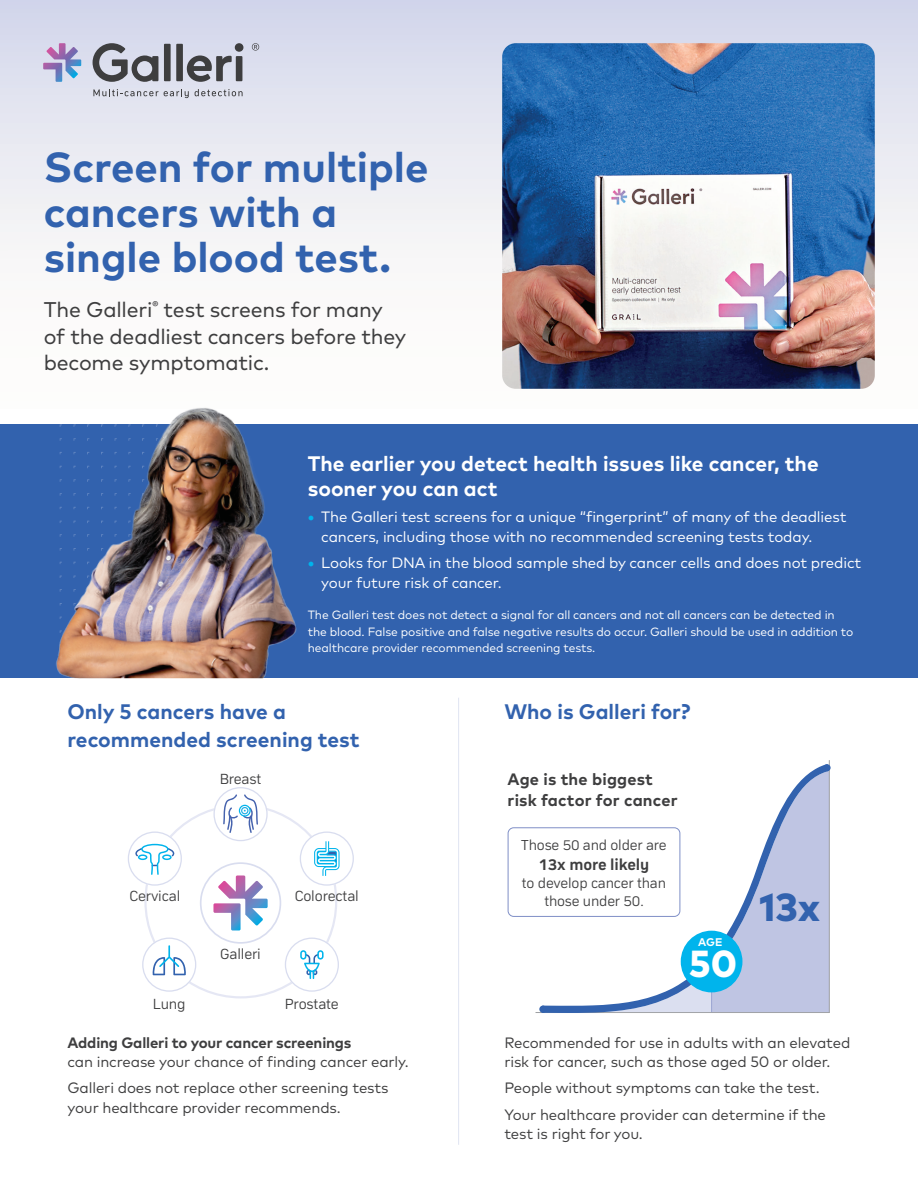
<style>
.page{position:relative;width:918px;height:1188px;background:#fff}
.page>*{position:absolute;margin:0;border:0;box-sizing:border-box;transform-origin:0 0}
.t1{font:700 42px/45px "Mark Pro";color:#3262ae}
.t2{font:800 39px "Mark Pro";color:#3262ae}
.t3{font:800 37.65px "Mark Pro";color:#fff}
.t4{font:21.3px/26.7px "Mark Pro";letter-spacing:-.01em;color:#3e3e3f}
.t5{font:700 21px/25.5px "Mark Pro";color:#fff}
.t6{font:700 21px/28.5px "Mark Pro";color:#3262ae}
.t7{font:700 16.5px/21px "Mark Pro";letter-spacing:.01em;color:#3e3e3f}
.t8{font:700 16.5px "Compasse";letter-spacing:-.01em;color:#3e3e3f}
.t9{font:300 15.3px "Compasse";letter-spacing:-.01em;color:#3e3e3f}
.t10{font:15px/26.2px "Mark Pro";letter-spacing:-.01em;color:#3e3e3f}
.t11{font:15px/19.5px "Mark Pro";letter-spacing:-.01em;color:#fff}
.t12{font:300 15px/18px "Compasse";letter-spacing:-.01em;color:#3e3e3f;text-align:center}
.t13{font:700 15px "Mark Pro";letter-spacing:-.01em;color:#3e3e3f}
.t14{font:12px/16.5px "Mark Pro";letter-spacing:-.01em;color:#fff}
.t15{font:700 11.1px "Mark Pro";color:#fff}
.s1{font-weight:700;color:#00b4ec}
</style>
<div class="page">
<div style="left:0;top:0;width:918px;height:408px;background:linear-gradient(to bottom,#d6d9eb,#fffffd)"></div>
<img style="left:502px;top:43px;width:373px;height:346px">
<svg style="left:93px;top:89px;width:48px;height:7px"></svg>
<svg style="left:143px;top:91px;width:15px;height:5px"></svg>
<svg style="left:164px;top:89px;width:25px;height:9px"></svg>
<svg style="left:195px;top:89px;width:48px;height:7px"></svg>
<svg style="left:43px;top:43px;width:38px;height:39px"></svg>
<svg style="left:92px;top:43px;width:151px;height:39px;background:#999ba4"></svg>
<svg style="left:252px;top:43px;width:7px;height:8px"></svg>
<div style="left:0;top:424px;width:918px;height:254px;background:#3262ae"></div>
<svg style="left:213px;top:787px;width:55px;height:54px"></svg>
<svg style="left:285px;top:938px;width:54px;height:54px"></svg>
<svg style="left:142px;top:938px;width:54px;height:54px"></svg>
<svg style="left:300px;top:832px;width:54px;height:54px"></svg>
<svg style="left:128px;top:832px;width:54px;height:54px"></svg>
<svg style="left:213px;top:875px;width:55px;height:55px"></svg>
<div style="left:200px;top:862px;width:81px;height:82px;border:2px solid #d9ddef;border-radius:50%"></div>
<hr style="left:536px;top:1012px;width:293px;height:1px;background:#9d9fa2">
<svg style="left:541px;top:764px;width:288px;height:249px"></svg>
<hr style="left:829px;top:760px;width:1px;height:253px;background:#9d9fa2">
<hr style="left:711px;top:974px;width:1px;height:38px;background:#99a4d2">
<div style="left:681px;top:931px;width:61px;height:61px;background:#00b4ec;border-radius:50%"></div>
<div style="left:824px;top:764px;width:7px;height:7px;background:#3262ae;border-radius:50%"></div>
<div style="left:539px;top:1006px;width:8px;height:7px;background:#3262ae;border-radius:50%"></div>
<hr style="left:458px;top:698px;width:1px;height:447px;background:#e0e4f2">
<img style="left:44px;top:396px;width:253px;height:282px">
<div style="left:508px;top:828px;width:172px;height:88px;background:#fff;border-radius:6px"></div>
<div style="left:508px;top:827px;width:172px;height:90px;border:1px solid #7f8fc7;border-radius:6px"></div>
<h1 class="t1" style="left:44px;top:142px;width:386px">Screen for multiple cancers with a single blood test.</h1>
<h3 class="t4" style="left:44px;top:294px;width:364px">The Galleri<sup>®</sup> test screens for many of the deadliest cancers before they become symptomatic.</h3>
<h3 class="t5" style="left:308px;top:449px;width:512px">The earlier you detect health issues like cancer, the sooner you can act</h3>
<p class="t11" style="left:321px;top:506px;width:527px;text-indent:-14px"><span class="s1">•</span> The Galleri test screens for a unique “fingerprint” of many of the deadliest cancers, including those with no recommended screening tests today.</p>
<p class="t11" style="left:321px;top:552px;width:542px;text-indent:-14px"><span class="s1">•</span> Looks for DNA in the blood sample shed by cancer cells and does not predict your future risk of cancer.</p>
<p class="t14" style="left:308px;top:606px;width:547px">The Galleri test does not detect a signal for all cancers and not all cancers can be detected in the blood. False positive and false negative results do occur. Galleri should be used in addition to healthcare provider recommended screening tests.</p>
<h3 class="t6" style="left:68px;top:695px;width:294px">Only 5 cancers have a recommended screening test</h3>
<h3 class="t6" style="left:504px;top:695px;width:188px">Who is Galleri for?</h3>
<p class="t9" style="left:220px;top:770px;width:43px">Breast</p>
<p class="t9" style="left:129px;top:887px;width:52px">Cervical</p>
<p class="t9" style="left:295px;top:887px;width:66px">Colorectal</p>
<p class="t7" style="left:508px;top:768px;width:172px">Age is the biggest risk factor for cancer</p>
<p class="t12" style="left:521px;top:836px;width:147px">Those 50 and older are</p>
<p class="t8" style="left:539px;top:855px;width:112px">13x more likely</p>
<p class="t12" style="left:522px;top:873px;width:146px">to develop cancer than those under 50.</p>
<h2 class="t2" style="left:760px;top:877px;width:62px">13x</h2>
<p class="t15" style="left:698px;top:933px;width:26px">AGE</p>
<p class="t9" style="left:220px;top:945px;width:42px">Galleri</p>
<h3 class="t3" style="left:689px;top:935px;width:50px">50</h3>
<p class="t9" style="left:153px;top:995px;width:34px">Lung</p>
<p class="t9" style="left:285px;top:995px;width:55px">Prostate</p>
<p class="t13" style="left:68px;top:1031px;width:286px">Adding Galleri to your cancer screenings</p>
<p class="t10" style="left:68px;top:1047px;width:343px">can increase your chance of finding cancer early.<br>Galleri does not replace other screening tests</p>
<p class="t10" style="left:68px;top:1093px;width:275px">your healthcare provider recommends.</p>
<p class="t10" style="left:504px;top:1031px;width:348px;line-height:19.5px">Recommended for use in adults with an elevated risk for cancer, such as those aged 50 or older.</p>
<p class="t10" style="left:504px;top:1074px;width:323px">People without symptoms can take the test.<br>Your healthcare provider can determine if the</p>
<p class="t10" style="left:504px;top:1119px;width:140px">test is right for you.</p>
</div>
